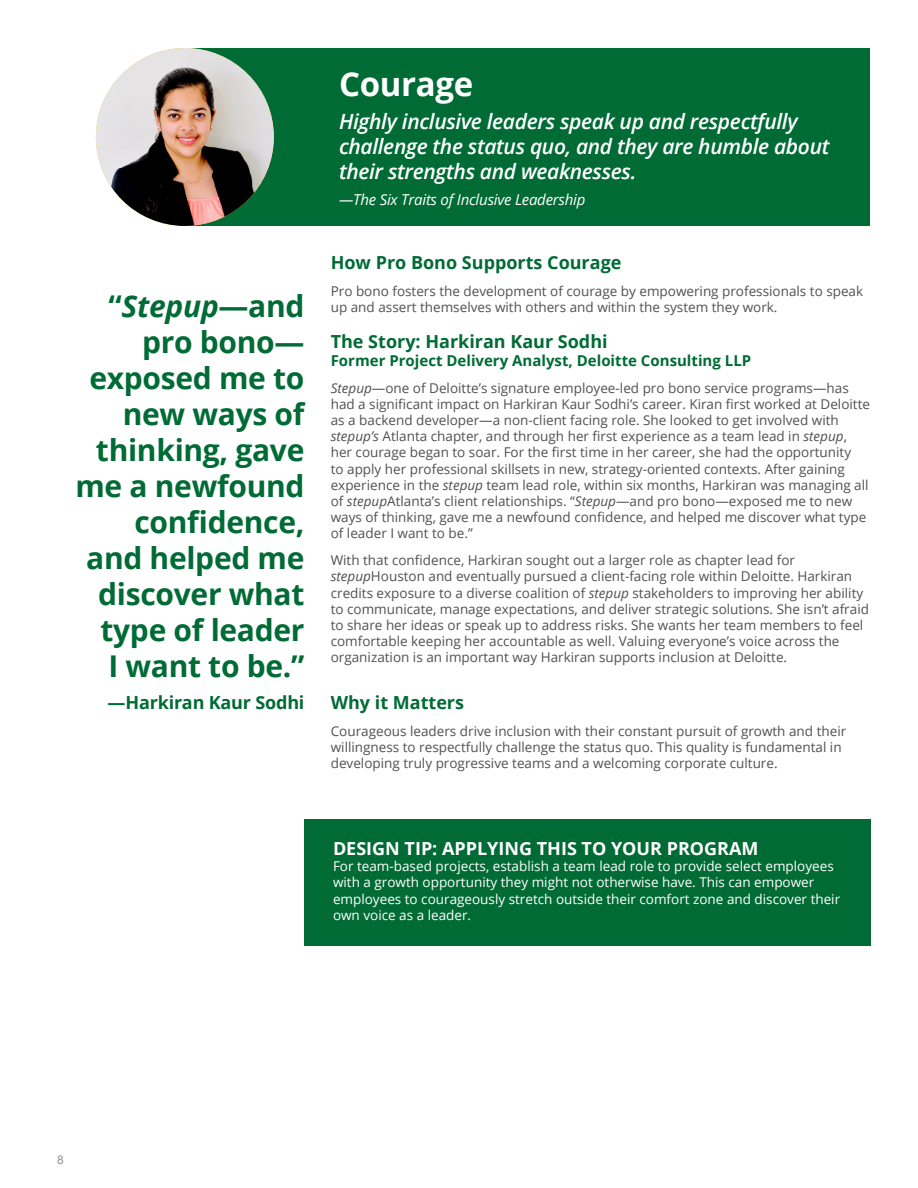
<style>
.page{position:relative;width:918px;height:1188px;background:#fff}
.page>*{position:absolute;margin:0;border:0;box-sizing:border-box;transform-origin:0 0}
.t1{font:700 33px "Open Sans";letter-spacing:-.01em;color:#fff}
.t2{font:700 30px/36px "Open Sans";letter-spacing:-.01em;color:#006b35;text-align:right}
.t3{font:italic 600 21px/25.2px "Open Sans";letter-spacing:-.015em;color:#fff}
.t4{font:700 18px "Open Sans";color:#006b35}
.t5{font:700 18px "Open Sans";color:#fff}
.t6{font:700 15px "Open Sans";color:#006b35}
.t7{font:italic 15px "Open Sans";letter-spacing:-.015em;color:#fff}
.t8{font:13.5px/16.2px "Open Sans";color:#505150}
.t9{font:13.5px/16.2px "Open Sans";color:#fff}
.t10{font:12px "Arial";color:#939598}
.s1{font-style:italic}
</style>
<div class="page">
<div style="left:179px;top:48px;width:691px;height:178px;background:#006b35"></div>
<img style="left:96px;top:48px;width:178px;height:178px;border-radius:89px">
<div style="left:304px;top:820px;width:567px;height:126px;background:#006b35"></div>
<h2 class="t2" style="left:75px;top:287px;width:231px">“<span class="s1">Stepup</span>—and pro bono— exposed me to new ways of thinking, gave me a newfound confidence, and helped me discover what type of leader<br>I want to be.”</h2>
<h3 class="t4" style="left:108px;top:690px;width:198px">—Harkiran Kaur Sodhi</h3>
<h1 class="t1" style="left:339px;top:61px;width:136px">Courage</h1>
<h3 class="t3" style="left:339px;top:108px;width:492px">Highly inclusive leaders speak up and respectfully challenge the status quo, and they are humble about their strengths and weaknesses.</h3>
<p class="t7" style="left:339px;top:189px;width:248px">—The Six Traits of Inclusive Leadership</p>
<h3 class="t4" style="left:331px;top:250px;width:292px">How Pro Bono Supports Courage</h3>
<p class="t8" style="left:331px;top:282px;width:534px">Pro bono fosters the development of courage by empowering professionals to speak up and assert themselves with others and within the system they work.</p>
<h3 class="t4" style="left:331px;top:329px;width:278px">The Story: Harkiran Kaur Sodhi</h3>
<p class="t6" style="left:331px;top:350px;width:422px">Former Project Delivery Analyst, Deloitte Consulting LLP</p>
<p class="t8" style="left:331px;top:379px;width:541px"><span class="s1">Stepup</span>—one of Deloitte’s signature employee-led pro bono service programs—has had a significant impact on Harkiran Kaur Sodhi’s career. Kiran first worked at Deloitte as a backend developer—a non-client facing role. She looked to get involved with <span class="s1">stepup’s</span> Atlanta chapter, and through her first experience as a team lead in <span class="s1">stepup</span>, her courage began to soar. For the first time in her career, she had the opportunity<br>to apply her professional skillsets in new, strategy-oriented contexts. After gaining experience in the <span class="s1">stepup</span> team lead role, within six months, Harkiran was managing all of <span class="s1">stepup</span>Atlanta’s client relationships. “<span class="s1">Stepup</span>—and pro bono—exposed me to new ways of thinking, gave me a newfound confidence, and helped me discover what type of leader I want to be.”</p>
<p class="t8" style="left:331px;top:552px;width:540px">With that confidence, Harkiran sought out a larger role as chapter lead for <span class="s1">stepup</span>Houston and eventually pursued a client-facing role within Deloitte. Harkiran credits exposure to a diverse coalition of <span class="s1">stepup</span> stakeholders to improving her ability to communicate, manage expectations, and deliver strategic solutions. She isn’t afraid to share her ideas or speak up to address risks. She wants her team members to feel comfortable keeping her accountable as well. Valuing everyone’s voice across the organization is an important way Harkiran supports inclusion at Deloitte.</p>
<h3 class="t4" style="left:331px;top:690px;width:135px">Why it Matters</h3>
<p class="t8" style="left:331px;top:722px;width:517px">Courageous leaders drive inclusion with their constant pursuit of growth and their willingness to respectfully challenge the status quo. This quality is fundamental in developing truly progressive teams and a welcoming corporate culture.</p>
<h3 class="t5" style="left:333px;top:836px;width:427px">DESIGN TIP: APPLYING THIS TO YOUR PROGRAM</h3>
<p class="t9" style="left:333px;top:858px;width:509px">For team-based projects, establish a team lead role to provide select employees with a growth opportunity they might not otherwise have. This can empower employees to courageously stretch outside their comfort zone and discover their own voice as a leader.</p>
<p class="t10" style="left:57px;top:1152px;width:8px">8</p>
</div>
